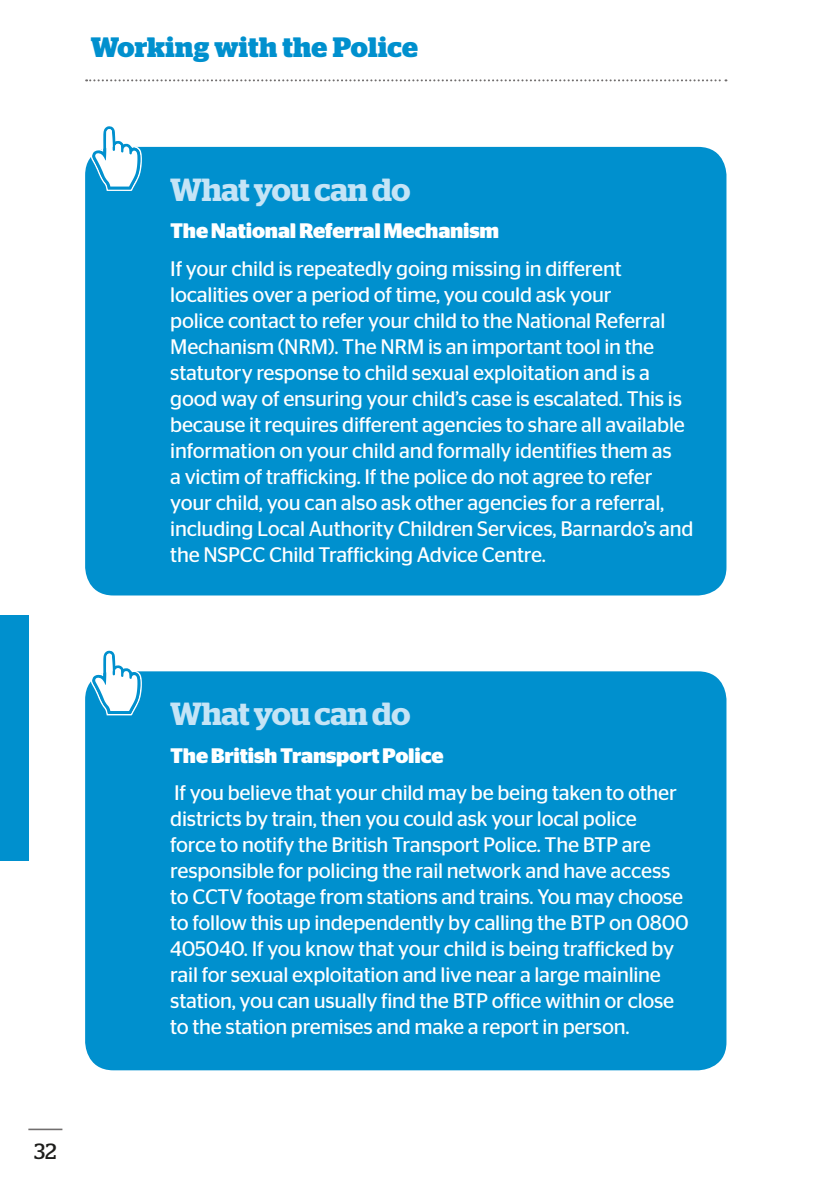
<style>
.page{position:relative;width:840px;height:1191px;background:#fff}
.page>*{position:absolute;margin:0;border:0;box-sizing:border-box;transform-origin:0 0}
.t1{font:600 32px "Stag";letter-spacing:-.015em;color:#c5e4f6}
.t2{font:700 28px "Stag";letter-spacing:.005em;color:#0090ce}
.t3{font:22px "Stag";color:#1d1d1b}
.t4{font:21px/26px "Stag Sans";letter-spacing:-.01em;color:#fff}
.t5{font:700 21px "Stag Sans";letter-spacing:-.01em;color:#fff}
</style>
<div class="page">
<div style="left:85px;top:147px;width:641px;height:448px;background:#0090ce;border-radius:28px"></div>
<svg style="left:90px;top:126px;width:52px;height:65px"></svg>
<div style="left:85px;top:671px;width:641px;height:399px;background:#0090ce;border-radius:28px"></div>
<svg style="left:90px;top:650px;width:52px;height:65px"></svg>
<hr style="left:28px;top:1128px;width:34px;height:2px;background:#716e6e">
<svg style="left:86px;top:79px;width:640px;height:2px"></svg>
<div style="left:0;top:616px;width:28px;height:245px;background:#0090ce"></div>
<h2 class="t2" style="left:91px;top:31px;width:328px">Working with the Police</h2>
<h1 class="t1" style="left:170px;top:171px;width:241px">What you can do</h1>
<p class="t5" style="left:170px;top:219px;width:330px">The National Referral Mechanism</p>
<p class="t4" style="left:170px;top:255px;width:524px">If your child is repeatedly going missing in different localities over a period of time, you could ask your<br>police contact to refer your child to the National Referral Mechanism (NRM). The NRM is an important tool in the statutory response to child sexual exploitation and is a good way of ensuring your child’s case is escalated. This is because it requires different agencies to share all available information on your child and formally identifies them as<br>a victim of trafficking. If the police do not agree to refer your child, you can also ask other agencies for a referral, including Local Authority Children Services, Barnardo’s and the NSPCC Child Trafficking Advice Centre.</p>
<p class="t3" style="left:34px;top:1138px;width:24px">32</p>
<h1 class="t1" style="left:170px;top:695px;width:241px">What you can do</h1>
<p class="t5" style="left:170px;top:743px;width:275px">The British Transport Police</p>
<p class="t4" style="left:170px;top:779px;width:519px">If you believe that your child may be being taken to other districts by train, then you could ask your local police<br>force to notify the British Transport Police. The BTP are responsible for policing the rail network and have access to CCTV footage from stations and trains. You may choose to follow this up independently by calling the BTP on 0800<br>405040. If you know that your child is being trafficked by rail for sexual exploitation and live near a large mainline station, you can usually find the BTP office within or close to the station premises and make a report in person.</p>
</div>
